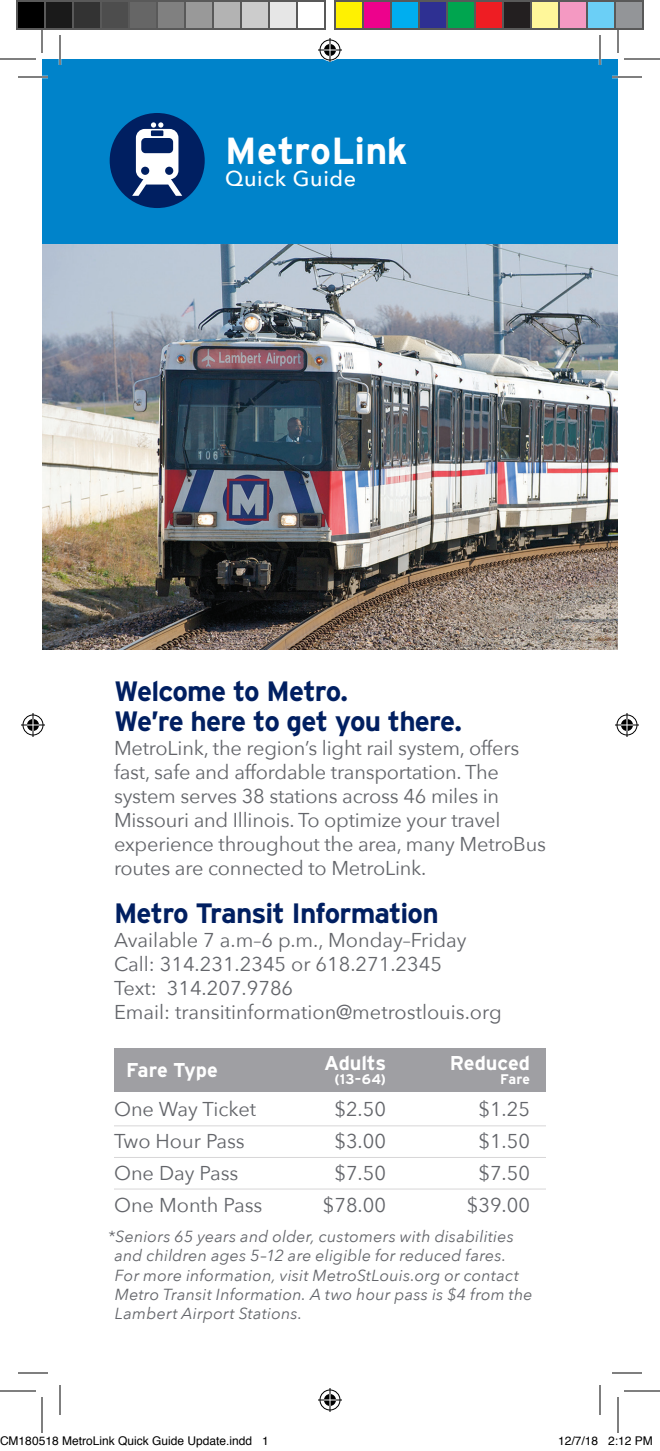
<style>
.page{position:relative;width:660px;height:1451px;background:#fff}
.page>*{position:absolute;margin:0;border:0;box-sizing:border-box;transform-origin:0 0}
.t1{font:700 37.6px "Interstate";letter-spacing:.005em;color:#fff}
.t2{font:700 28px "Interstate";letter-spacing:-.035em;color:#001f61}
.t3{font:500 21.6px "Avenir Next";letter-spacing:.03em;color:#fff}
.t4{font:20px/24px "Avenir Next";letter-spacing:-.01em;color:#63656a}
.t5{font:700 20px "Interstate";letter-spacing:-.005em;color:#fff}
.t6{font:italic 16px/19.2px "Avenir Next";letter-spacing:.015em;color:#63656a;text-align:center}
.t7{font:700 14px "Interstate";letter-spacing:.01em;color:#fff}
.t8{font:12px "Helvetica";color:#000}
</style>
<div class="page">
<div style="left:42px;top:59px;width:576px;height:185px;background:#0083ca"></div>
<div style="left:110px;top:113px;width:95px;height:95px;background:#001f61;border-radius:50%"></div>
<svg style="left:132px;top:122px;width:50px;height:74px"></svg>
<div style="left:114px;top:1049px;width:432px;height:43px;background:#9f9fa3"></div>
<hr style="left:114px;top:1125px;width:432px;height:1px;background:#d7d6d7">
<hr style="left:114px;top:1157px;width:432px;height:1px;background:#d7d6d7">
<hr style="left:114px;top:1189px;width:432px;height:1px;background:#d7d6d7">
<img style="left:42px;top:244px;width:576px;height:405px">
<hr style="left:18px;top:76px;width:30px;height:2px;background:#fff">
<hr style="left:612px;top:76px;width:30px;height:2px;background:#fff">
<hr style="left:59px;top:35px;width:2px;height:30px;background:#fff">
<hr style="left:599px;top:35px;width:2px;height:30px;background:#fff">
<hr style="left:18px;top:77px;width:30px;height:1px;background:#000">
<hr style="left:612px;top:77px;width:30px;height:1px;background:#000">
<hr style="left:18px;top:1373px;width:30px;height:1px;background:#000">
<hr style="left:612px;top:1373px;width:30px;height:1px;background:#000">
<hr style="left:60px;top:35px;width:1px;height:30px;background:#000">
<hr style="left:60px;top:1385px;width:1px;height:30px;background:#000">
<hr style="left:600px;top:35px;width:1px;height:30px;background:#000">
<hr style="left:600px;top:1385px;width:1px;height:30px;background:#000">
<hr style="left:0;top:59px;width:36px;height:1px;background:#000">
<hr style="left:624px;top:59px;width:36px;height:1px;background:#000">
<hr style="left:0;top:1391px;width:36px;height:1px;background:#000">
<hr style="left:624px;top:1391px;width:36px;height:1px;background:#000">
<hr style="left:42px;top:17px;width:1px;height:36px;background:#000">
<hr style="left:42px;top:1397px;width:1px;height:36px;background:#000">
<hr style="left:618px;top:17px;width:1px;height:36px;background:#000">
<hr style="left:618px;top:1397px;width:1px;height:36px;background:#000">
<svg style="left:318px;top:38px;width:24px;height:24px"></svg>
<svg style="left:318px;top:1388px;width:24px;height:24px"></svg>
<svg style="left:21px;top:713px;width:24px;height:24px"></svg>
<svg style="left:615px;top:713px;width:24px;height:24px"></svg>
<div style="left:17px;top:1px;width:28px;height:28px;background:#000"></div>
<div style="left:16px;top:0;width:30px;height:30px;border:2px solid #595959"></div>
<div style="left:45px;top:1px;width:28px;height:28px;background:#1a1a1a"></div>
<div style="left:44px;top:0;width:30px;height:30px;border:2px solid #595959"></div>
<div style="left:73px;top:1px;width:28px;height:28px;background:#333"></div>
<div style="left:72px;top:0;width:30px;height:30px;border:2px solid #595959"></div>
<div style="left:101px;top:1px;width:28px;height:28px;background:#4d4d4d"></div>
<div style="left:100px;top:0;width:30px;height:30px;border:2px solid #595959"></div>
<div style="left:129px;top:1px;width:28px;height:28px;background:#666"></div>
<div style="left:128px;top:0;width:30px;height:30px;border:2px solid #595959"></div>
<div style="left:157px;top:1px;width:28px;height:28px;background:#808080"></div>
<div style="left:156px;top:0;width:30px;height:30px;border:2px solid #595959"></div>
<div style="left:185px;top:1px;width:28px;height:28px;background:#999"></div>
<div style="left:184px;top:0;width:30px;height:30px;border:2px solid #595959"></div>
<div style="left:213px;top:1px;width:28px;height:28px;background:#b3b3b3"></div>
<div style="left:212px;top:0;width:30px;height:30px;border:2px solid #595959"></div>
<div style="left:241px;top:1px;width:28px;height:28px;background:#ccc"></div>
<div style="left:240px;top:0;width:30px;height:30px;border:2px solid #595959"></div>
<div style="left:269px;top:1px;width:28px;height:28px;background:#e6e6e6"></div>
<div style="left:268px;top:0;width:30px;height:30px;border:2px solid #595959"></div>
<div style="left:296px;top:0;width:30px;height:30px;border:2px solid #595959"></div>
<div style="left:335px;top:1px;width:28px;height:28px;background:#fff101"></div>
<div style="left:334px;top:0;width:30px;height:30px;border:2px solid #595959"></div>
<div style="left:363px;top:1px;width:28px;height:28px;background:#ed028c"></div>
<div style="left:362px;top:0;width:30px;height:30px;border:2px solid #595959"></div>
<div style="left:391px;top:1px;width:28px;height:28px;background:#00aeef"></div>
<div style="left:390px;top:0;width:30px;height:30px;border:2px solid #595959"></div>
<div style="left:419px;top:1px;width:28px;height:28px;background:#2e3092"></div>
<div style="left:418px;top:0;width:30px;height:30px;border:2px solid #595959"></div>
<div style="left:447px;top:1px;width:28px;height:28px;background:#00a54f"></div>
<div style="left:446px;top:0;width:30px;height:30px;border:2px solid #595959"></div>
<div style="left:475px;top:1px;width:28px;height:28px;background:#ee1d23"></div>
<div style="left:474px;top:0;width:30px;height:30px;border:2px solid #595959"></div>
<div style="left:503px;top:1px;width:28px;height:28px;background:#231f20"></div>
<div style="left:502px;top:0;width:30px;height:30px;border:2px solid #595959"></div>
<div style="left:531px;top:1px;width:28px;height:28px;background:#fff79a"></div>
<div style="left:530px;top:0;width:30px;height:30px;border:2px solid #595959"></div>
<div style="left:559px;top:1px;width:28px;height:28px;background:#f499c2"></div>
<div style="left:558px;top:0;width:30px;height:30px;border:2px solid #595959"></div>
<div style="left:587px;top:1px;width:28px;height:28px;background:#6bcff6"></div>
<div style="left:586px;top:0;width:30px;height:30px;border:2px solid #595959"></div>
<div style="left:615px;top:1px;width:28px;height:28px;background:#939598"></div>
<div style="left:614px;top:0;width:30px;height:30px;border:2px solid #595959"></div>
<p class="t1" style="left:225px;top:130px;width:184px">MetroLink</p>
<p class="t3" style="left:225px;top:160px;width:133px">Quick Guide</p>
<p class="t2" style="left:114px;top:675px;width:236px">Welcome to Metro.</p>
<p class="t2" style="left:114px;top:706px;width:350px">We’re here to get you there.</p>
<p class="t4" style="left:114px;top:736px;width:434px">MetroLink, the region’s light rail system, offers fast, safe and affordable transportation. The system serves 38 stations across 46 miles in Missouri and Illinois. To optimize your travel experience throughout the area, many MetroBus routes are connected to MetroLink.</p>
<p class="t2" style="left:114px;top:898px;width:326px">Metro Transit Information</p>
<p class="t4" style="left:114px;top:928px;width:354px">Available 7 a.m–6 p.m., Monday–Friday</p>
<p class="t4" style="left:114px;top:952px;width:330px">Call: 314.231.2345 or 618.271.2345<br>Text: 314.207.9786</p>
<p class="t4" style="left:114px;top:1000px;width:389px">Email: transitinformation@metrostlouis.org</p>
<p class="t5" style="left:126px;top:1059px;width:93px">Fare Type</p>
<p class="t5" style="left:324px;top:1052px;width:64px">Adults</p>
<p class="t5" style="left:450px;top:1052px;width:82px">Reduced</p>
<p class="t7" style="left:335px;top:1071px;width:53px">(13–64)</p>
<p class="t7" style="left:500px;top:1071px;width:31px">Fare</p>
<p class="t4" style="left:114px;top:1096px;width:144px">One Way Ticket</p>
<p class="t4" style="left:334px;top:1096px;width:53px">$2.50</p>
<p class="t4" style="left:478px;top:1096px;width:53px">$1.25</p>
<p class="t4" style="left:114px;top:1128px;width:132px">Two Hour Pass</p>
<p class="t4" style="left:334px;top:1128px;width:53px">$3.00</p>
<p class="t4" style="left:478px;top:1128px;width:53px">$1.50</p>
<p class="t4" style="left:114px;top:1160px;width:126px">One Day Pass</p>
<p class="t4" style="left:334px;top:1160px;width:53px">$7.50</p>
<p class="t4" style="left:478px;top:1160px;width:53px">$7.50</p>
<p class="t4" style="left:114px;top:1192px;width:150px">One Month Pass</p>
<p class="t4" style="left:323px;top:1192px;width:65px">$78.00</p>
<p class="t4" style="left:467px;top:1192px;width:65px">$39.00</p>
<p class="t6" style="left:108px;top:1226px;width:407px">*Seniors 65 years and older, customers with disabilities and children ages 5–12 are eligible for reduced fares.</p>
<p class="t6" style="left:115px;top:1265px;width:419px;text-align:left">For more information, visit MetroStLouis.org or contact<br>Metro Transit Information. A two hour pass is $4 from the<br>Lambert Airport Stations.</p>
<p class="t8" style="left:0;top:1432px;width:270px">CM180518 MetroLink Quick Guide Update.indd 1</p>
<p class="t8" style="left:558px;top:1432px;width:96px">12/7/18 2:12 PM</p>
</div>
